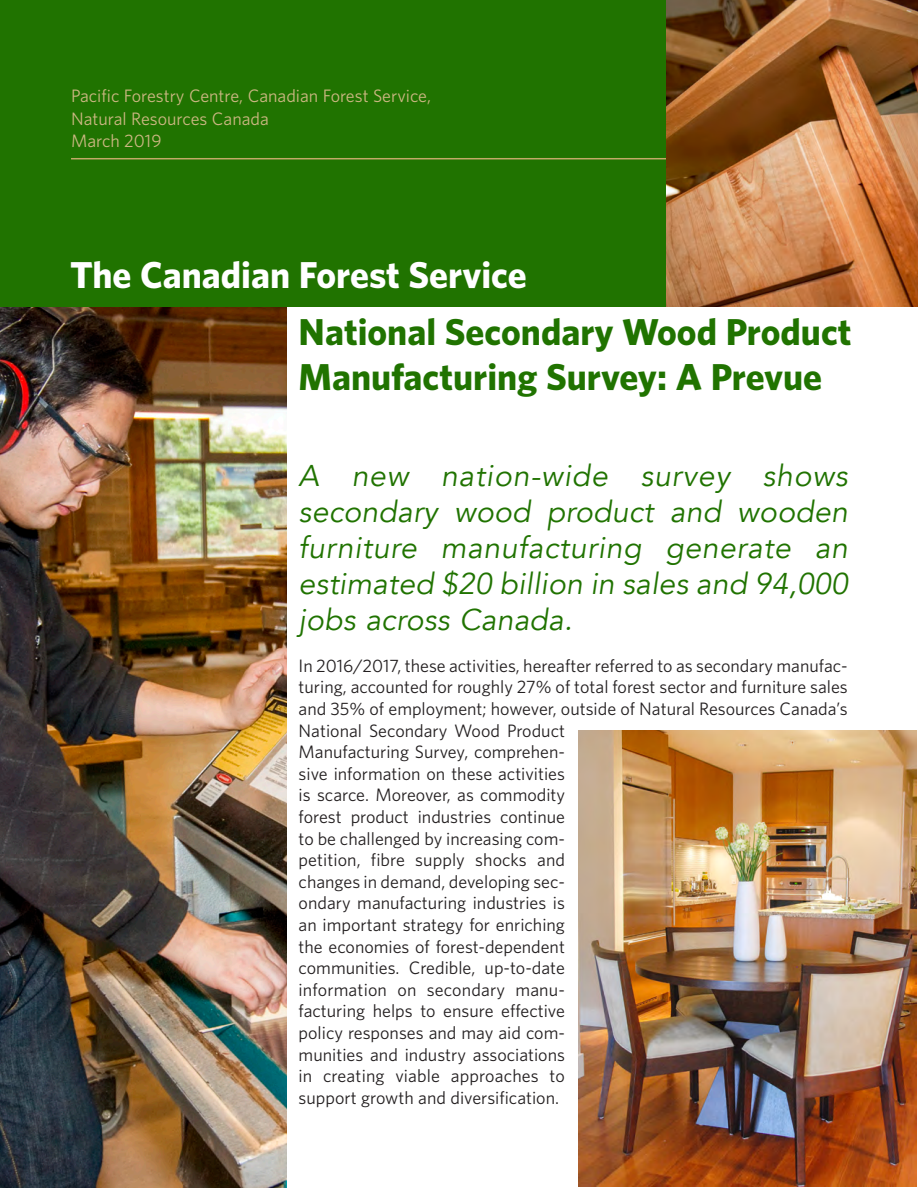
<style>
.page{position:relative;width:918px;height:1188px;background:#fff}
.page>*{position:absolute;margin:0;border:0;box-sizing:border-box;transform-origin:0 0}
.Head_A{font:700 37.5px/45px "Whitney";color:#207300}
.Head_A-2{font:700 37.5px "Whitney";color:#fff}
.Head_A-3{font:italic 30px/36px "Avenir";letter-spacing:.01em;color:#207300;text-align:justify}
.t1{font:18px/21.6px "Whitney";color:#231f20}
.Bold{font:18px/22.2px "Whitney";color:#ccb782}
</style>
<div class="page">
<img style="left:0;top:306px;width:287px;height:882px">
<div style="left:0;top:0;width:677px;height:306px;background:#207300"></div>
<hr style="left:71px;top:158px;width:595px;height:1px;background:#c3aa69">
<img style="left:666px;top:0;width:252px;height:306px">
<img style="left:579px;top:731px;width:338px;height:456px">
<p class="Bold" style="left:71px;top:85px;width:361px">Pacific Forestry Centre, Canadian Forest Service,<br>Natural Resources Canada</p>
<p class="Bold" style="left:71px;top:129px;width:92px">March 2019</p>
<p class="Head_A-2" style="left:70px;top:252px;width:458px">The Canadian Forest Service</p>
<p class="Head_A" style="left:299px;top:308px;width:554px">National Secondary Wood Product<br>Manufacturing Survey: A Prevue</p>
<p class="Head_A-3" style="left:299px;top:458px;width:551px">A new nation-wide survey shows secondary wood product and wooden furniture manufacturing generate an estimated $20 billion in sales and 94,000 jobs across Canada.</p>
<p class="t1" style="left:299px;top:654px;width:551px">In 2016/2017, these activities, hereafter referred to as secondary manufac&shy;turing, accounted for roughly 27% of total forest sector and furniture sales and 35% of employment; however, outside of Natural Resources Canada’s National Secondary Wood Product<br>Manufacturing Survey, comprehen-<br>sive information on these activities<br>is scarce. Moreover, as commodity<br>forest product industries continue<br>to be challenged by increasing com-<br>petition, fibre supply shocks and<br>changes in demand, developing sec-<br>ondary manufacturing industries is<br>an important strategy for enriching<br>the economies of forest-dependent<br>communities. Credible, up-to-date<br>information on secondary manu-<br>facturing helps to ensure effective<br>policy responses and may aid com-<br>munities and industry associations<br>in creating viable approaches to<br>support growth and diversification.</p>
</div>
